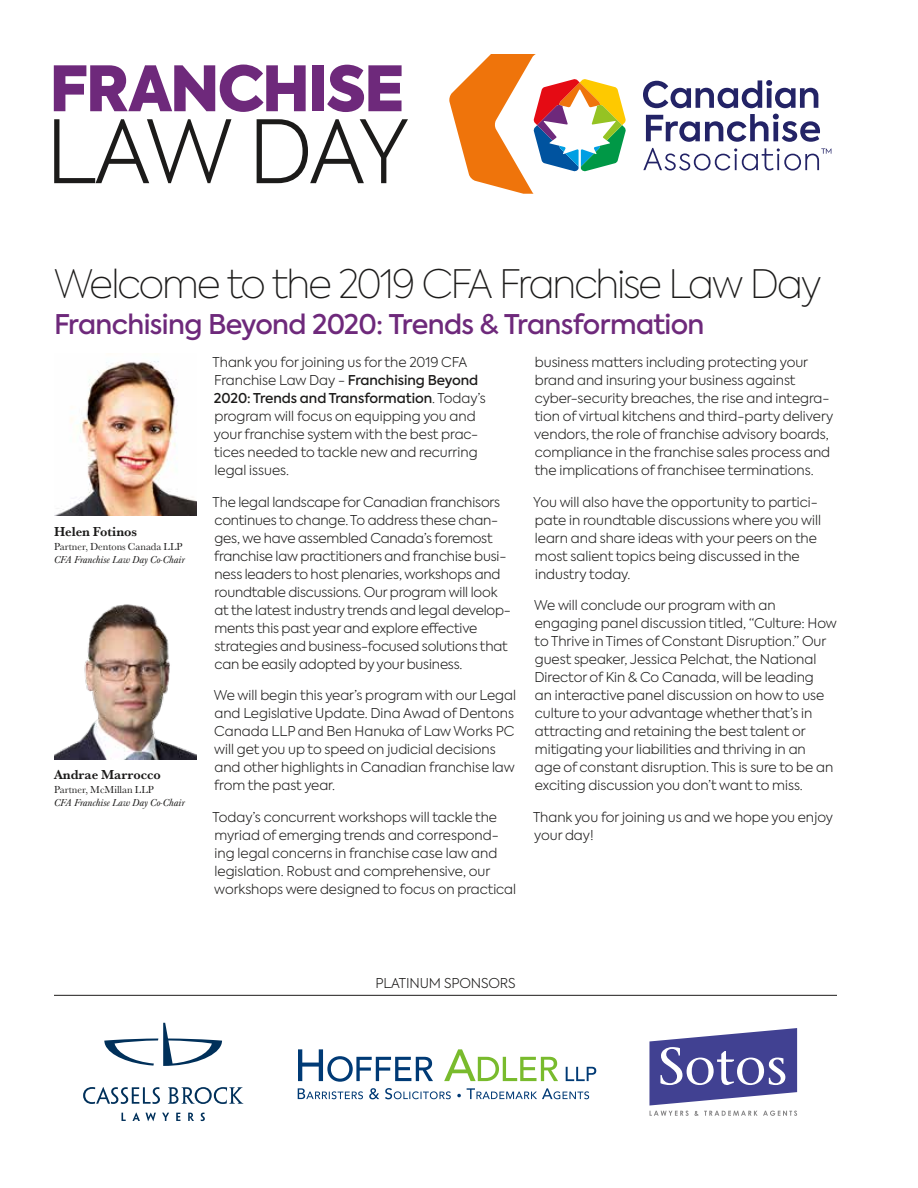
<style>
.page{position:relative;width:918px;height:1188px;background:#fff}
.page>*{position:absolute;margin:0;border:0;box-sizing:border-box;transform-origin:0 0}
.t1{font:100 39px "Axiforma";letter-spacing:-.05em;color:#1c1b1a}
.t2{font:500 27px "Axiforma";letter-spacing:-.025em;color:#6e297b}
.t3{font:300 13.5px/18px "Axiforma";letter-spacing:-.005em;color:#1c1b1a}
.t4{font:700 13.5px "Baskerville URW";color:#1c1b1a}
.t5{font:italic 10.5px "Baskerville URW";letter-spacing:-.005em;color:#1c1b1a}
.t6{font:10.5px "Baskerville URW";letter-spacing:-.005em;color:#1c1b1a}
.s1{font-weight:500}
</style>
<div class="page">
<svg style="left:643px;top:80px;width:175px;height:28px"></svg>
<svg style="left:646px;top:114px;width:174px;height:28px"></svg>
<svg style="left:643px;top:148px;width:188px;height:23px"></svg>
<svg style="left:449px;top:54px;width:177px;height:140px"></svg>
<svg style="left:54px;top:65px;width:252px;height:47px"></svg>
<div style="left:312px;top:65px;width:12px;height:46px;background:#6e297b"></div>
<svg style="left:327px;top:65px;width:75px;height:47px"></svg>
<svg style="left:54px;top:119px;width:177px;height:64px"></svg>
<svg style="left:257px;top:119px;width:151px;height:64px"></svg>
<img style="left:54px;top:361px;width:142px;height:155px">
<img style="left:54px;top:604px;width:142px;height:155px">
<hr style="left:54px;top:995px;width:783px;height:1px;background:#1c1b1a">
<svg style="left:104px;top:1023px;width:118px;height:43px"></svg>
<svg style="left:83px;top:1087px;width:77px;height:17px"></svg>
<svg style="left:168px;top:1087px;width:75px;height:17px"></svg>
<svg style="left:122px;top:1113px;width:83px;height:8px"></svg>
<svg style="left:298px;top:1088px;width:291px;height:11px"></svg>
<svg style="left:298px;top:1049px;width:298px;height:33px"></svg>
<svg style="left:649px;top:1028px;width:148px;height:88px"></svg>
<h1 class="t1" style="left:54px;top:258px;width:769px">Welcome to the 2019 CFA Franchise Law Day</h1>
<h2 class="t2" style="left:54px;top:306px;width:652px">Franchising Beyond 2020: Trends &amp; Transformation</h2>
<p class="t4" style="left:54px;top:522px;width:85px">Helen Fotinos</p>
<p class="t6" style="left:54px;top:539px;width:130px">Partner, Dentons Canada LLP</p>
<p class="t5" style="left:54px;top:554px;width:132px">CFA Franchise Law Day Co-Chair</p>
<p class="t4" style="left:54px;top:765px;width:108px">Andrae Marrocco</p>
<p class="t6" style="left:54px;top:782px;width:101px">Partner, McMillan LLP</p>
<p class="t5" style="left:54px;top:797px;width:132px">CFA Franchise Law Day Co-Chair</p>
<p class="t3" style="left:213px;top:353px;width:275px">Thank you for joining us for the 2019 CFA Franchise Law Day - <span class="s1">Franchising Beyond 2020: Trends and Transformation</span>. Today’s program will focus on equipping you and your franchise system with the best prac&shy;tices needed to tackle new and recurring legal issues.</p>
<p class="t3" style="left:213px;top:493px;width:300px">The legal landscape for Canadian franchisors continues to change. To address these chan&shy;ges, we have assembled Canada’s foremost franchise law practitioners and franchise busi&shy;ness leaders to host plenaries, workshops and roundtable discussions. Our program will look at the latest industry trends and legal develop&shy;ments this past year and explore effective strategies and business-focused solutions that can be easily adopted by your business.</p>
<p class="t3" style="left:214px;top:686px;width:304px">We will begin this year’s program with our Legal and Legislative Update. Dina Awad of Dentons Canada LLP and Ben Hanuka of Law Works PC will get you up to speed on judicial decisions and other highlights in Canadian franchise law from the past year.</p>
<p class="t3" style="left:213px;top:808px;width:305px">Today’s concurrent workshops will tackle the myriad of emerging trends and correspond&shy;ing legal concerns in franchise case law and legislation. Robust and comprehensive, our workshops were designed to focus on practical</p>
<p class="t3" style="left:534px;top:353px;width:301px">business matters including protecting your brand and insuring your business against cyber-security breaches, the rise and integra&shy;tion of virtual kitchens and third-party delivery vendors, the role of franchise advisory boards, compliance in the franchise sales process and the implications of franchisee terminations.</p>
<p class="t3" style="left:533px;top:493px;width:289px">You will also have the opportunity to partici&shy;pate in roundtable discussions where you will learn and share ideas with your peers on the most salient topics being discussed in the industry today.</p>
<p class="t3" style="left:534px;top:596px;width:304px">We will conclude our program with an engaging panel discussion titled, “Culture: How to Thrive in Times of Constant Disruption.” Our guest speaker, Jessica Pelchat, the National Director of Kin &amp; Co Canada, will be leading<br>an interactive panel discussion on how to use culture to your advantage whether that’s in attracting and retaining the best talent or mitigating your liabilities and thriving in an<br>age of constant disruption. This is sure to be an exciting discussion you don’t want to miss.</p>
<p class="t3" style="left:533px;top:808px;width:302px">Thank you for joining us and we hope you enjoy your day!</p>
<p class="t3" style="left:375px;top:974px;width:142px">PLATINUM SPONSORS</p>
</div>
